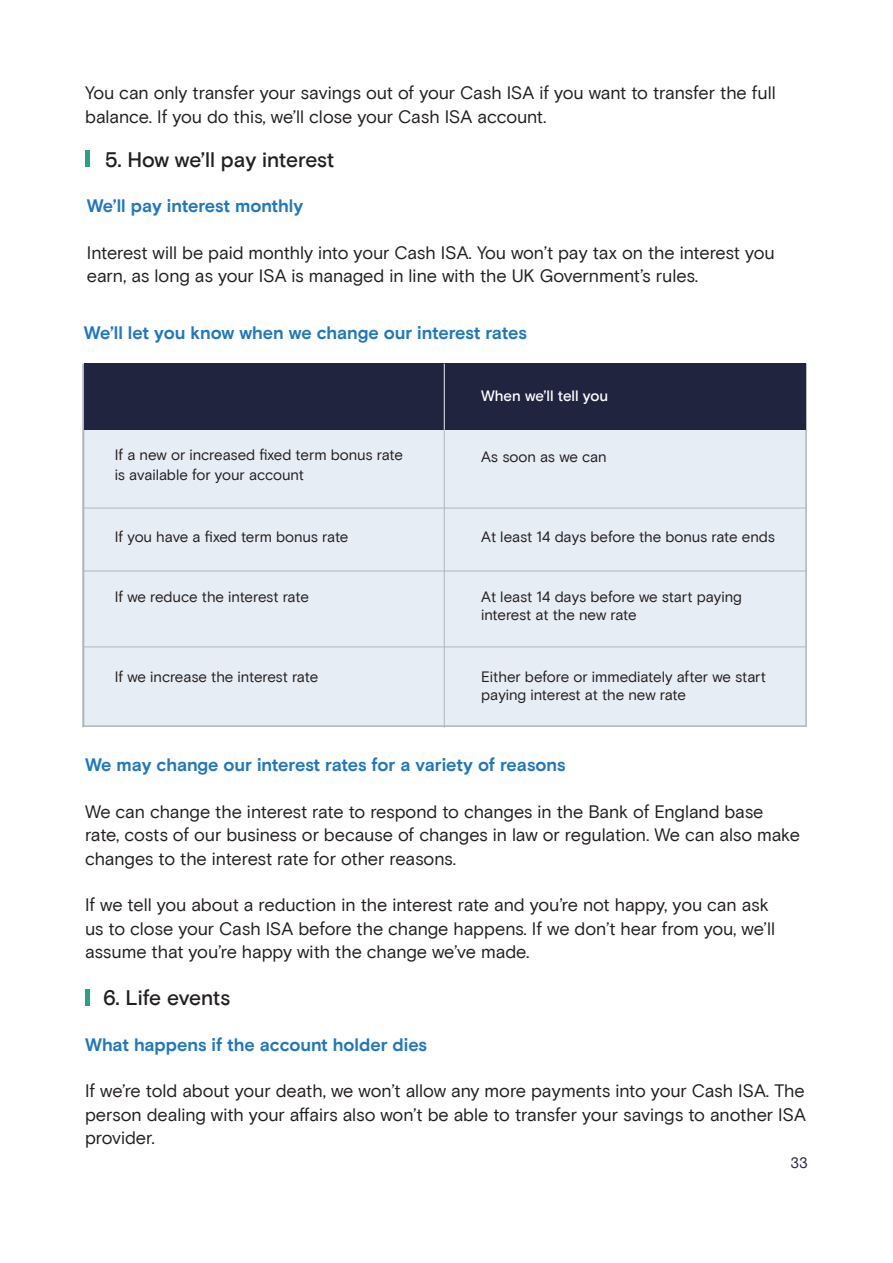
<style>
.page{position:relative;width:893px;height:1263px;background:#fff}
.page>*{position:absolute;margin:0;border:0;box-sizing:border-box;transform-origin:0 0}
.t1{font:500 21px "Basis Grotesque Pro";letter-spacing:-.01em;color:#231f20}
.t2{font:18px/23.4px "Basis Grotesque Pro";letter-spacing:-.01em;color:#231f20}
.t3{font:700 18px "Basis Grotesque Pro";letter-spacing:-.01em;color:#2077bd}
.t4{font:15px/18px "Basis Grotesque Pro";letter-spacing:-.01em;color:#231f20}
.t5{font:500 15px "Basis Grotesque Pro";color:#fff}
.t6{font:15px "Basis Grotesque Pro";color:#20243f}
</style>
<div class="page">
<hr style="left:86px;top:150px;width:4px;height:17px;background:#25a382">
<hr style="left:85px;top:989px;width:4px;height:16px;background:#25a382">
<div style="left:83px;top:364px;width:724px;height:363px;background:#e7edf4;border:2px solid #adb6be"></div>
<hr style="left:444px;top:427px;width:1px;height:301px;background:#adb6be">
<hr style="left:83px;top:508px;width:723px;height:1px;background:#adb6be">
<div style="left:84px;top:364px;width:722px;height:66px;background:#20243f"></div>
<hr style="left:444px;top:364px;width:1px;height:66px;background:#e7edf4">
<hr style="left:83px;top:646px;width:723px;height:1px;background:#adb6be">
<hr style="left:82px;top:364px;width:1px;height:364px;background:#adb6be">
<hr style="left:83px;top:571px;width:723px;height:1px;background:#adb6be">
<p class="t2" style="left:85px;top:81px;width:692px">You can only transfer your savings out of your Cash ISA if you want to transfer the full balance. If you do this, we’ll close your Cash ISA account.</p>
<p class="t1" style="left:105px;top:147px;width:231px">5. How we’ll pay interest</p>
<p class="t3" style="left:87px;top:195px;width:218px">We’ll pay interest monthly</p>
<p class="t2" style="left:87px;top:241px;width:689px">Interest will be paid monthly into your Cash ISA. You won’t pay tax on the interest you earn, as long as your ISA is managed in line with the UK Government’s rules.</p>
<p class="t3" style="left:84px;top:322px;width:444px">We’ll let you know when we change our interest rates</p>
<p class="t5" style="left:481px;top:387px;width:129px">When we’ll tell you</p>
<p class="t4" style="left:115px;top:445px;width:290px;line-height:19.5px">If a new or increased fixed term bonus rate is available for your account</p>
<p class="t4" style="left:481px;top:448px;width:127px">As soon as we can</p>
<p class="t4" style="left:115px;top:528px;width:235px">If you have a fixed term bonus rate</p>
<p class="t4" style="left:481px;top:528px;width:295px">At least 14 days before the bonus rate ends</p>
<p class="t4" style="left:115px;top:588px;width:196px">If we reduce the interest rate</p>
<p class="t4" style="left:481px;top:588px;width:262px">At least 14 days before we start paying interest at the new rate</p>
<p class="t4" style="left:115px;top:668px;width:205px">If we increase the interest rate</p>
<p class="t4" style="left:481px;top:668px;width:286px">Either before or immediately after we start paying interest at the new rate</p>
<p class="t3" style="left:85px;top:754px;width:482px">We may change our interest rates for a variety of reasons</p>
<p class="t2" style="left:85px;top:800px;width:716px">We can change the interest rate to respond to changes in the Bank of England base rate, costs of our business or because of changes in law or regulation. We can also make changes to the interest rate for other reasons.</p>
<p class="t2" style="left:85px;top:894px;width:691px">If we tell you about a reduction in the interest rate and you’re not happy, you can ask us to close your Cash ISA before the change happens. If we don’t hear from you, we’ll assume that you’re happy with the change we’ve made.</p>
<p class="t1" style="left:103px;top:985px;width:129px">6. Life events</p>
<p class="t3" style="left:85px;top:1034px;width:344px">What happens if the account holder dies</p>
<p class="t2" style="left:85px;top:1080px;width:722px;text-align:justify">If we’re told about your death, we won’t allow any more payments into your Cash ISA. The person dealing with your affairs also won’t be able to transfer your savings to another ISA provider.</p>
<p class="t6" style="left:790px;top:1154px;width:19px">33</p>
</div>
